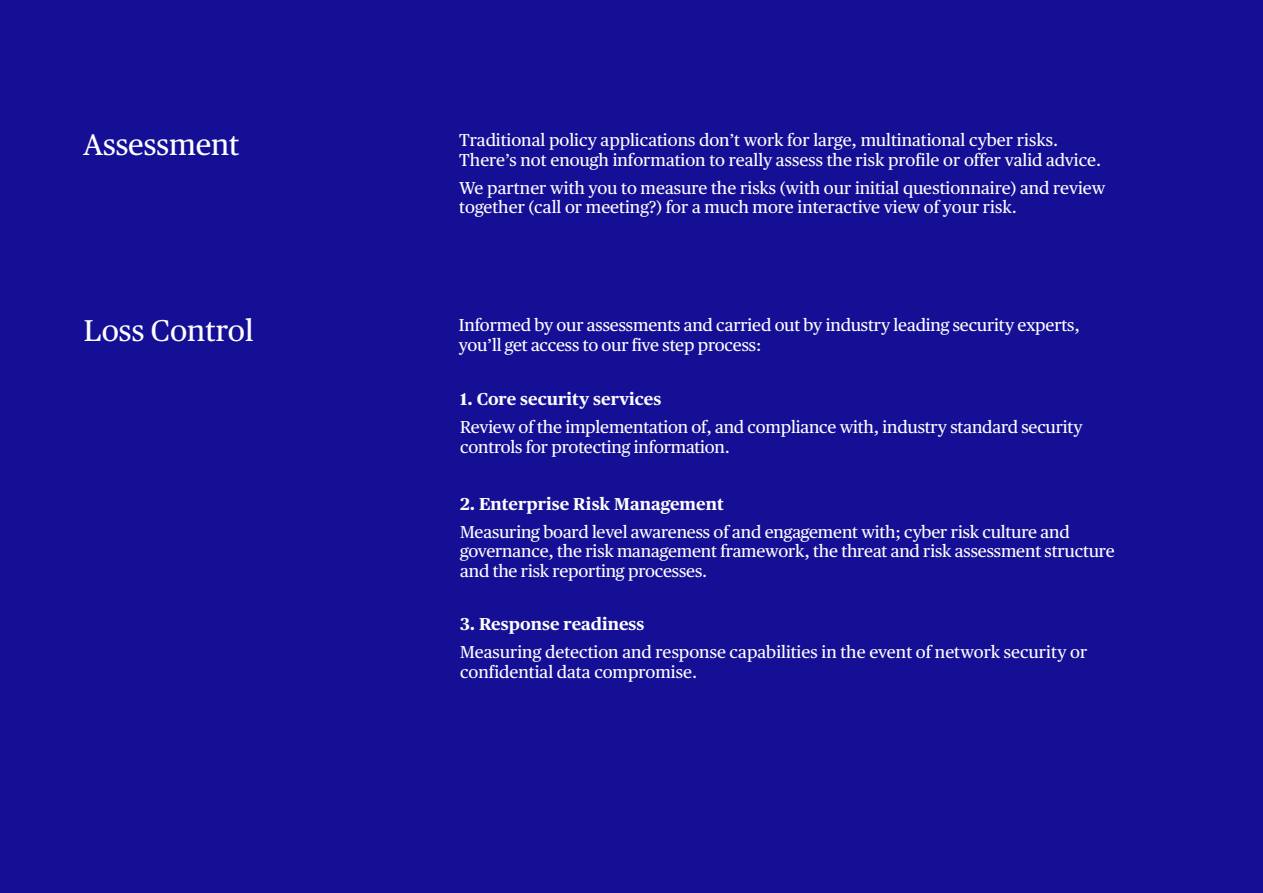
<style>
.page{position:relative;width:1263px;height:893px;background:#150f96}
.page>*{position:absolute;margin:0;border:0;box-sizing:border-box;transform-origin:0 0}
.t1{font:30px "Chubb Publico Text";color:#fff}
.t2{font:17.25px/19.5px "Chubb Publico Text";letter-spacing:-.005em;color:#fff}
.t3{font:700 17.25px "Chubb Publico Text";color:#fff}
</style>
<div class="page">
<h1 class="t1" style="left:83px;top:122px;width:158px">Assessment</h1>
<p class="t2" style="left:459px;top:129px;width:643px">Traditional policy applications don’t work for large, multinational cyber risks.<br>There’s not enough information to really assess the risk profile or offer valid advice.</p>
<p class="t2" style="left:459px;top:177px;width:648px">We partner with you to measure the risks (with our initial questionnaire) and review together (call or meeting?) for a much more interactive view of your risk.</p>
<h1 class="t1" style="left:84px;top:308px;width:171px">Loss Control</h1>
<p class="t2" style="left:459px;top:314px;width:622px">Informed by our assessments and carried out by industry leading security experts, you’ll get access to our five step process:</p>
<p class="t3" style="left:460px;top:386px;width:203px">1. Core security services</p>
<p class="t2" style="left:460px;top:416px;width:624px">Review of the implementation of, and compliance with, industry standard security controls for protecting information.</p>
<p class="t3" style="left:460px;top:490px;width:265px">2. Enterprise Risk Management</p>
<p class="t2" style="left:460px;top:521px;width:656px">Measuring board level awareness of and engagement with; cyber risk culture and governance, the risk management framework, the threat and risk assessment structure and the risk reporting processes.</p>
<p class="t3" style="left:460px;top:611px;width:186px">3. Response readiness</p>
<p class="t2" style="left:460px;top:641px;width:629px">Measuring detection and response capabilities in the event of network security or confidential data compromise.</p>
</div>
